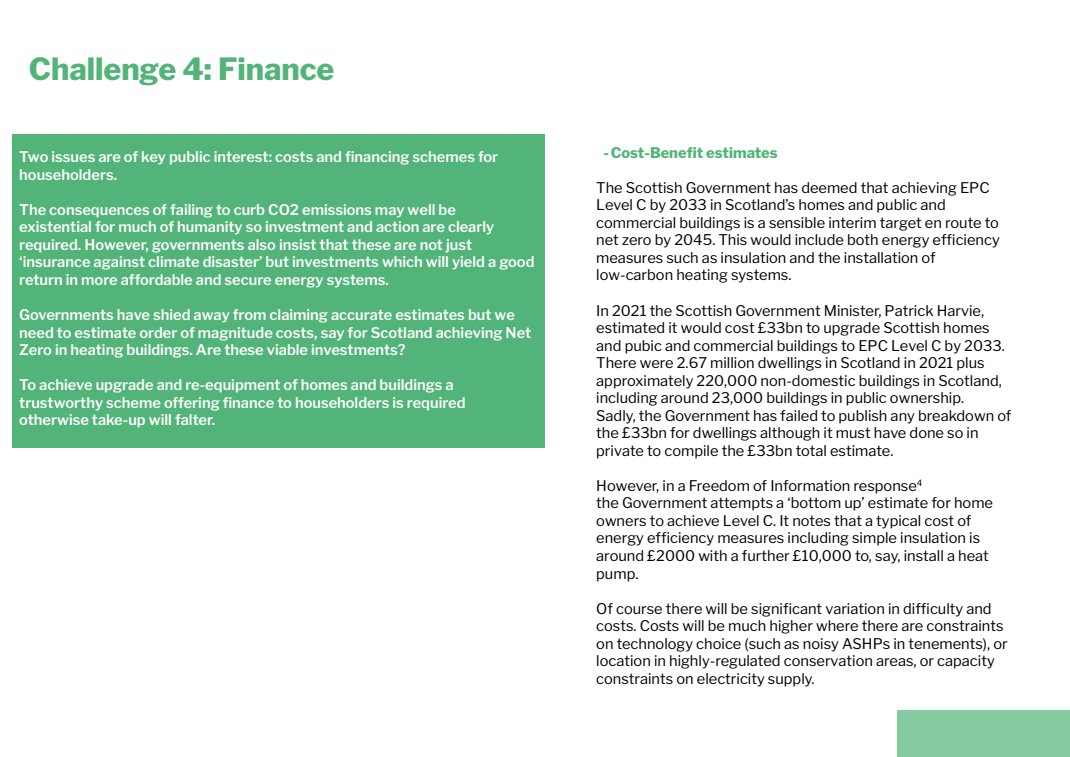
<style>
.page{position:relative;width:1070px;height:757px;background:#fff}
.page>*{position:absolute;margin:0;border:0;box-sizing:border-box;transform-origin:0 0}
.t1{font:800 30.4px "Libre Franklin";color:#52b478}
.t2{font:14.6px/17.5px "Libre Franklin";color:#000}
.t3{font:600 14.6px/17.5px "Libre Franklin";color:#fff}
.t4{font:800 14.6px "Libre Franklin";color:#52b478}
</style>
<div class="page">
<div style="left:897px;top:710px;width:172px;height:46px;background:#85caa0"></div>
<div style="left:12px;top:134px;width:533px;height:314px;background:#52b478"></div>
<h1 class="t1" style="left:29px;top:51px;width:307px">Challenge 4: Finance</h1>
<p class="t3" style="left:19px;top:148px;width:480px">Two issues are of key public interest: costs and financing schemes for householders.</p>
<p class="t3" style="left:19px;top:201px;width:516px">The consequences of failing to curb CO2 emissions may well be<br>existential for much of humanity so investment and action are clearly required. However, governments also insist that these are not just ‘insurance against climate disaster’ but investments which will yield a good return in more affordable and secure energy systems.</p>
<p class="t3" style="left:19px;top:306px;width:513px">Governments have shied away from claiming accurate estimates but we need to estimate order of magnitude costs, say for Scotland achieving Net<br>Zero in heating buildings. Are these viable investments?</p>
<p class="t3" style="left:19px;top:376px;width:447px">To achieve upgrade and re-equipment of homes and buildings a trustworthy scheme offering finance to householders is required otherwise take-up will falter.</p>
<p class="t4" style="left:603px;top:143px;width:176px">-Cost-Benefit estimates</p>
<p class="t2" style="left:596px;top:179px;width:405px">The Scottish Government has deemed that achieving EPC Level C by 2033 in Scotland’s homes and public and commercial buildings is a sensible interim target en route to net zero by 2045. This would include both energy efficiency measures such as insulation and the installation of low-carbon heating systems.</p>
<p class="t2" style="left:596px;top:301px;width:416px">In 2021 the Scottish Government Minister, Patrick Harvie, estimated it would cost £33bn to upgrade Scottish homes and pubic and commercial buildings to EPC Level C by 2033.<br>There were 2.67 million dwellings in Scotland in 2021 plus approximately 220,000 non-domestic buildings in Scotland, including around 23,000 buildings in public ownership.<br>Sadly, the Government has failed to publish any breakdown of the £33bn for dwellings although it must have done so in private to compile the £33bn total estimate.</p>
<p class="t2" style="left:596px;top:476px;width:398px">However, in a Freedom of Information response<sup>4<br></sup>the Government attempts a ‘bottom up’ estimate for home owners to achieve Level C. It notes that a typical cost of energy efficiency measures including simple insulation is around £2000 with a further £10,000 to, say, install a heat pump.</p>
<p class="t2" style="left:596px;top:599px;width:413px">Of course there will be significant variation in difficulty and costs. Costs will be much higher where there are constraints on technology choice (such as noisy ASHPs in tenements), or location in highly-regulated conservation areas, or capacity constraints on electricity supply.</p>
</div>
